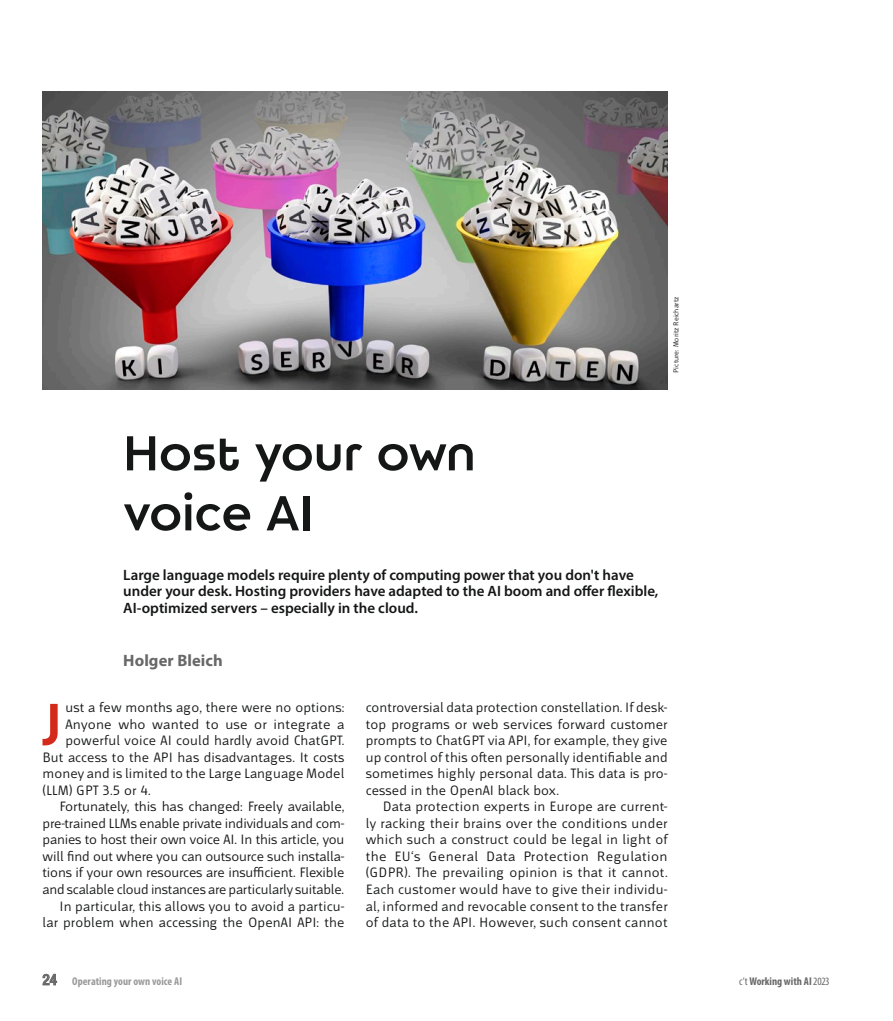
<style>
.page{position:relative;width:893px;height:1021px;background:#fff}
.page>*{position:absolute;margin:0;border:0;box-sizing:border-box;transform-origin:0 0}
.Grundtext-Initial{font:69.45px "Nineteenth";color:#d32a1c}
.Ueberschrift-1{font:57px/60px "Nineteenth";color:#151616}
.Autor{font:700 16.5px "Myriad Pro";letter-spacing:.005em;color:#686868}
.Abstract{font:600 15px/16.5px "Myriad Pro";color:#151616}
.Grundtext-Einzug{font:14.25px/16.5px "Mr Jones";letter-spacing:.01em;color:#151616;text-align:justify}
.Grundtext-Initial-2{font:14.25px "Mr Jones";letter-spacing:.01em;color:#151616}
.t1{font:700 condensed 11.25px "Myriad Pro";letter-spacing:.005em;color:#999}
.Ausgabe{font:700 condensed 11.25px "Myriad Pro";color:#686868}
.Bild-Quelle{font:7.5px "Mr Jones";color:#151616}
.s1{font-family:"Helvetica Neue LT Pro";font-weight:500;font-size:15px;color:#686868}
.s2{font-weight:400}
</style>
<div class="page">
<img style="left:43px;top:92px;width:625px;height:297px">
<p class="Bild-Quelle" style="left:672px;top:372px;width:77px;rotate:-90deg">Picture: Moritz Reichartz</p>
<p class="Ueberschrift-1" style="left:123px;top:421px;width:354px">Host your own voice AI</p>
<p class="Abstract" style="left:123px;top:566px;width:537px">Large language models require plenty of computing power that you don't have under your desk. Hosting providers have adapted to the AI boom and offer flexible,<br>AI-optimized servers – especially in the cloud.</p>
<p class="Autor" style="left:123px;top:649px;width:101px">Holger Bleich</p>
<p class="Grundtext-Initial" style="left:41px;top:683px;width:23px">J</p>
<p class="Grundtext-Initial-2" style="left:65px;top:700px;width:280px">ust a few months ago, there were no options:</p>
<p class="Grundtext-Initial-2" style="left:65px;top:716px;width:280px">Anyone who wanted to use or integrate a</p>
<p class="Grundtext-Initial-2" style="left:65px;top:733px;width:280px">powerful voice AI could hardly avoid ChatGPT.</p>
<p class="Grundtext-Initial-2" style="left:43px;top:749px;width:303px">But access to the API has disadvantages. It costs</p>
<p class="Grundtext-Initial-2" style="left:43px;top:766px;width:303px">money and is limited to the Large Language Model</p>
<p class="Grundtext-Initial-2" style="left:43px;top:782px;width:110px">(LLM) GPT 3.5 or 4.</p>
<p class="Grundtext-Einzug" style="left:43px;top:798px;width:303px;text-indent:17px">Fortunately, this has changed: Freely available, pre-trained LLMs enable private individuals and com&shy;panies to host their own voice AI. In this article, you will find out where you can outsource such installa&shy;tions if your own resources are insufficient. Flexible and scalable cloud instances are particularly suitable.</p>
<p class="Grundtext-Einzug" style="left:43px;top:897px;width:303px;text-align:right">In particular, this allows you to avoid a particu&shy;lar problem when accessing the OpenAI API: the</p>
<p class="Grundtext-Einzug" style="left:366px;top:699px;width:303px">controversial data protection constellation. If desk&shy;top programs or web services forward customer prompts to ChatGPT via API, for example, they give up control of this often personally identifiable and sometimes highly personal data. This data is pro&shy;cessed in the OpenAI black box.</p>
<p class="Grundtext-Einzug" style="left:366px;top:798px;width:303px;text-indent:17px">Data protection experts in Europe are current&shy;ly racking their brains over the conditions under which such a construct could be legal in light of the EU‘s General Data Protection Regulation (GDPR). The prevailing opinion is that it cannot.<br>Each customer would have to give their individu&shy;al, informed and revocable consent to the transfer of data to the API. However, such consent cannot</p>
<p class="t1" style="left:43px;top:974px;width:141px"><span class="s1">24</span> Operating your own voice AI</p>
<p class="Ausgabe" style="left:739px;top:974px;width:91px"><span class="s2">c’t</span> Working with AI <span class="s2">2023</span></p>
</div>
